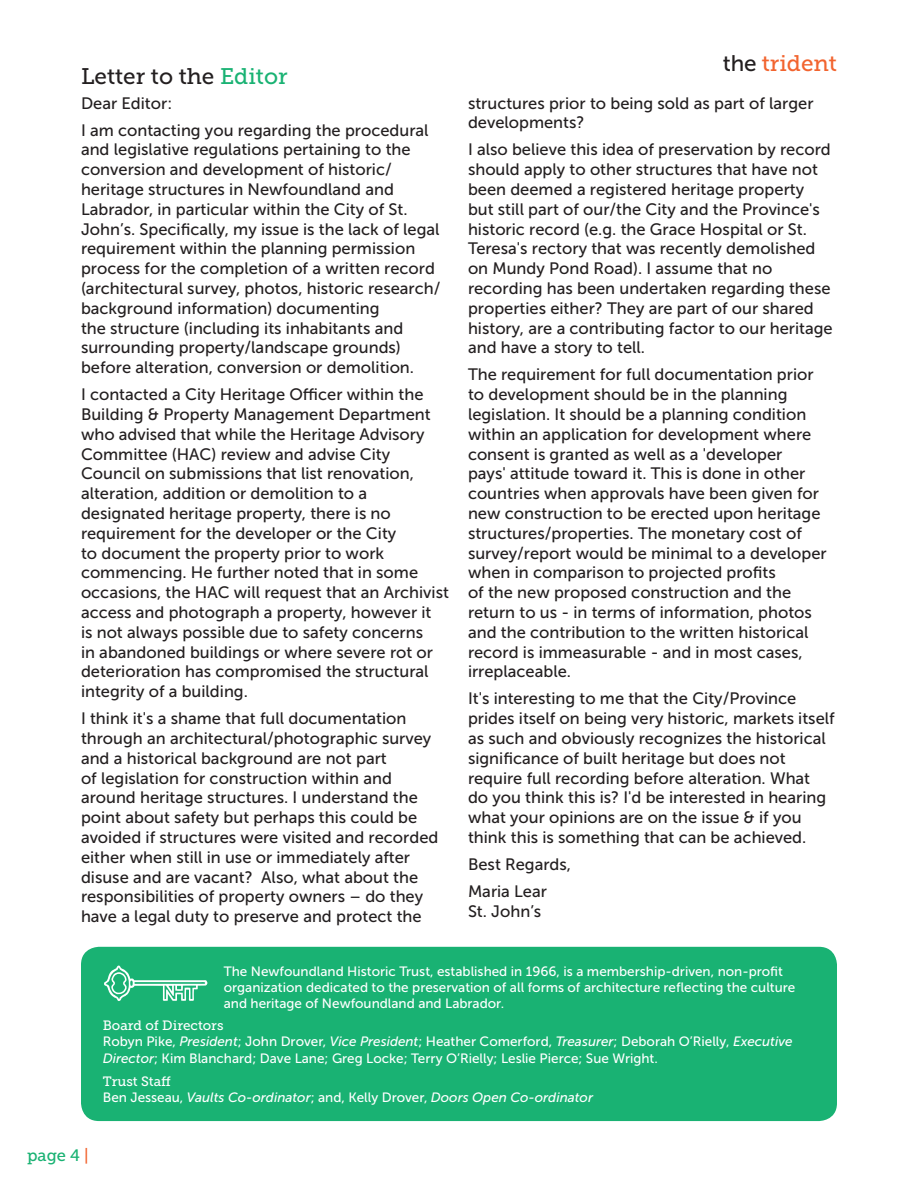
<style>
.page{position:relative;width:918px;height:1188px;background:#fff}
.page>*{position:absolute;margin:0;border:0;box-sizing:border-box;transform-origin:0 0}
.t1{font:22.5px "Museo Slab 500";color:#231f20}
.t2{font:22.5px "Museo Slab 500";color:#f2642f}
.t3{font:16.5px/19.8px "Museo Sans 500";color:#231f20}
.t4{font:16.5px "Museo Slab 500";color:#19b273}
.t5{font:13.5px/16.2px "Museo Sans 500";color:#fff}
.t6{font:italic 13.5px "Museo Sans 500";color:#fff}
.t7{font:13.5px "Museo Slab 500";color:#fff}
.s1{color:#19b273}
.s2{font-family:"Museo Sans 500";color:#231f20}
.s3{font-style:italic}
.s4{font-style:normal}
.s5{color:#f2642f}
</style>
<div class="page">
<div style="left:81px;top:947px;width:756px;height:174px;background:#19b273;border-radius:18px"></div>
<svg style="left:104px;top:966px;width:103px;height:35px"></svg>
<h1 class="t1" style="left:81px;top:64px;width:208px">Letter to the <span class="s1">Editor</span></h1>
<p class="t3" style="left:81px;top:90px;width:349px;line-height:27px">Dear Editor:<br>I am contacting you regarding the procedural</p>
<p class="t3" style="left:81px;top:140px;width:361px">and legislative regulations pertaining to the conversion and development of historic/ heritage structures in Newfoundland and Labrador, in particular within the City of St.<br>John’s. Specifically, my issue is the lack of legal requirement within the planning permission process for the completion of a written record (architectural survey, photos, historic research/ background information) documenting<br>the structure (including its inhabitants and surrounding property/landscape grounds) before alteration, conversion or demolition.</p>
<p class="t3" style="left:81px;top:385px;width:369px">I contacted a City Heritage Officer within the Building &amp; Property Management Department who advised that while the Heritage Advisory Committee (HAC) review and advise City Council on submissions that list renovation, alteration, addition or demolition to a designated heritage property, there is no requirement for the developer or the City<br>to document the property prior to work commencing. He further noted that in some occasions, the HAC will request that an Archivist access and photograph a property, however it<br>is not always possible due to safety concerns<br>in abandoned buildings or where severe rot or deterioration has compromised the structural integrity of a building.</p>
<p class="t3" style="left:81px;top:709px;width:359px">I think it's a shame that full documentation through an architectural/photographic survey and a historical background are not part<br>of legislation for construction within and around heritage structures. I understand the point about safety but perhaps this could be avoided if structures were visited and recorded either when still in use or immediately after disuse and are vacant? Also, what about the responsibilities of property owners – do they have a legal duty to preserve and protect the</p>
<h1 class="t2" style="left:723px;top:51px;width:116px"><span class="s2">the</span> trident</h1>
<p class="t3" style="left:468px;top:93px;width:347px">structures prior to being sold as part of larger developments?</p>
<p class="t3" style="left:468px;top:140px;width:366px">I also believe this idea of preservation by record should apply to other structures that have not been deemed a registered heritage property but still part of our/the City and the Province's historic record (e.g. the Grace Hospital or St.<br>Teresa's rectory that was recently demolished on Mundy Pond Road). I assume that no recording has been undertaken regarding these properties either? They are part of our shared history, are a contributing factor to our heritage and have a story to tell.</p>
<p class="t3" style="left:468px;top:365px;width:360px">The requirement for full documentation prior to development should be in the planning legislation. It should be a planning condition within an application for development where consent is granted as well as a 'developer<br>pays' attitude toward it. This is done in other countries when approvals have been given for new construction to be erected upon heritage structures/properties. The monetary cost of survey/report would be minimal to a developer when in comparison to projected profits<br>of the new proposed construction and the return to us - in terms of information, photos and the contribution to the written historical record is immeasurable - and in most cases, irreplaceable.</p>
<p class="t3" style="left:468px;top:689px;width:368px">It's interesting to me that the City/Province prides itself on being very historic, markets itself as such and obviously recognizes the historical significance of built heritage but does not require full recording before alteration. What<br>do you think this is? I'd be interested in hearing what your opinions are on the issue &amp; if you think this is something that can be achieved.</p>
<p class="t3" style="left:468px;top:851px;width:105px;line-height:27px">Best Regards,<br>Maria Lear</p>
<p class="t3" style="left:468px;top:901px;width:75px">St. John’s</p>
<p class="t5" style="left:224px;top:963px;width:573px">The Newfoundland Historic Trust, established in 1966, is a membership-driven, non-profit organization dedicated to the preservation of all forms of architecture reflecting the culture and heritage of Newfoundland and Labrador.</p>
<p class="t7" style="left:103px;top:1018px;width:122px">Board of Directors</p>
<p class="t5" style="left:103px;top:1034px;width:691px">Robyn Pike, <span class="s3">President</span>; John Drover, <span class="s3">Vice President</span>; Heather Comerford, <span class="s3">Treasurer</span>; Deborah O’Rielly, <span class="s3">Executive<br>Director</span>; Kim Blanchard; Dave Lane; Greg Locke; Terry O’Rielly; Leslie Pierce; Sue Wright.</p>
<p class="t7" style="left:103px;top:1074px;width:70px">Trust Staff</p>
<p class="t6" style="left:103px;top:1090px;width:492px"><span class="s4">Ben Jesseau,</span> Vaults Co-ordinator<span class="s4">; and, Kelly Drover,</span> Doors Open Co-ordinator</p>
<p class="t4" style="left:27px;top:1146px;width:63px">page 4 <span class="s5">|</span></p>
</div>
